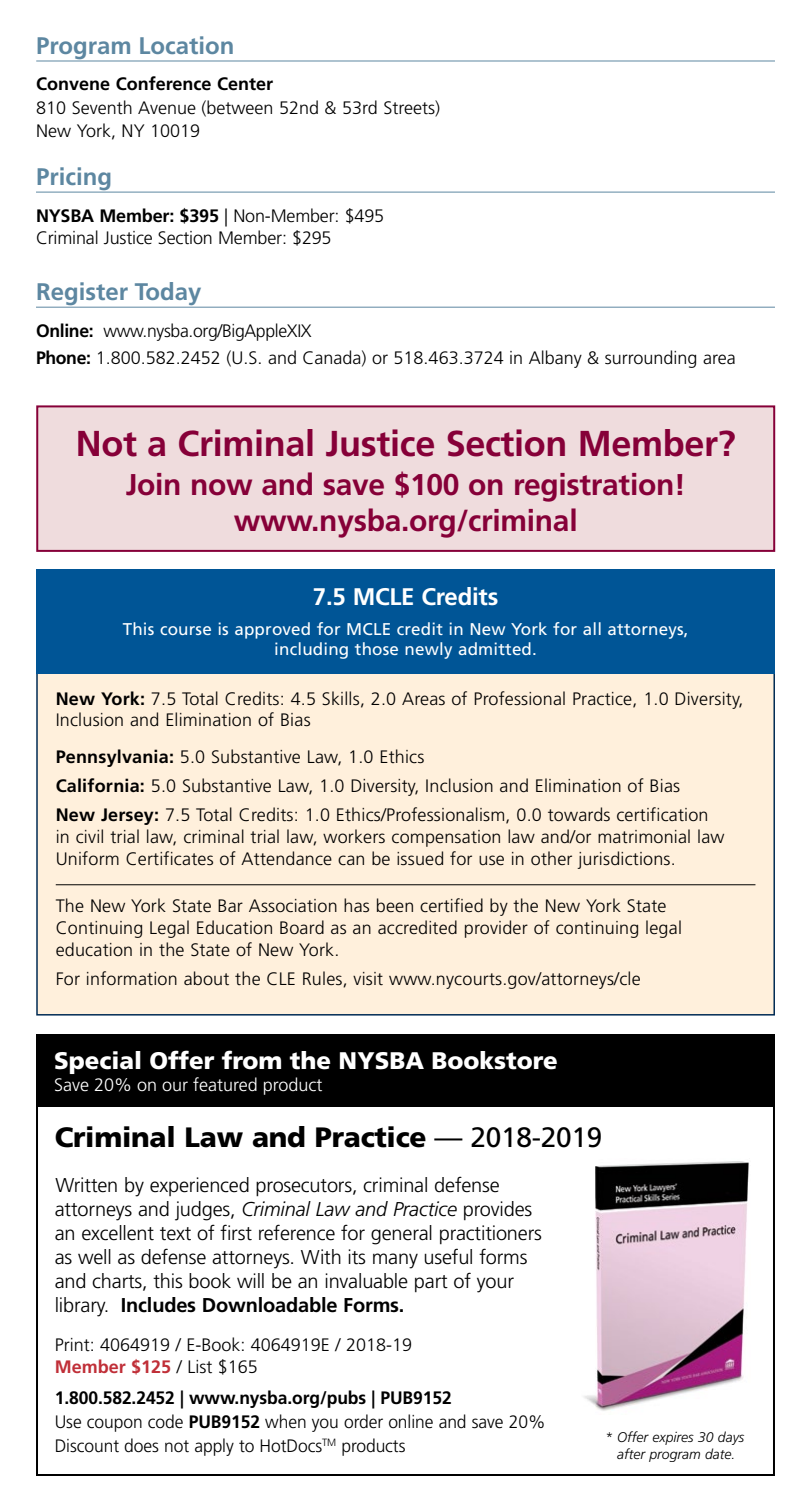
<style>
.page{position:relative;width:811px;height:1512px;background:#fff}
.page>*{position:absolute;margin:0;border:0;box-sizing:border-box;transform-origin:0 0}
.t1{font:700 36px "Frutiger";letter-spacing:-.01em;color:#860038}
.t2{font:700 30px/36px "Frutiger";letter-spacing:-.01em;color:#860038;text-align:center}
.t3{font:900 28px "Frutiger";letter-spacing:-.01em;color:#000}
.t4{font:700 24px "Frutiger";color:#5d87a1}
.t5{font:900 24px "Frutiger";color:#fff}
.t6{font:700 24px "Frutiger";letter-spacing:-.01em;color:#fff}
.t7{font:300 20px/24px "Frutiger";letter-spacing:-.01em;color:#000}
.t8{font:300 18px/22px "Frutiger";letter-spacing:.01em;color:#000}
.t9{font:300 18px/21.6px "Frutiger";letter-spacing:-.01em;color:#000}
.t10{font:300 18px "Frutiger";color:#fff}
.t11{font:700 18px "Frutiger";color:#000}
.t12{font:17px/20.4px "Frutiger";letter-spacing:.01em;color:#fff;text-align:center}
.t13{font:italic 300 14px/17px "Frutiger";color:#000;text-align:center}
.s1{font-weight:700}
.s2{font-weight:400}
.s3{font-style:italic}
.s4{font-weight:700;color:#c02f38}
</style>
<div class="page">
<div style="left:37px;top:672px;width:737px;height:343px;background:#fff0dc"></div>
<hr style="left:56px;top:884px;width:699px;height:1px;background:#000">
<div style="left:36px;top:569px;width:739px;height:105px;background:#005596"></div>
<hr style="left:36px;top:60px;width:739px;height:2px;background:#5d87a1">
<hr style="left:36px;top:192px;width:739px;height:1px;background:#5d87a1">
<hr style="left:36px;top:307px;width:739px;height:1px;background:#5d87a1">
<div style="left:36px;top:1034px;width:739px;height:73px;background:#000"></div>
<img style="left:584px;top:1161px;width:165px;height:250px">
<div style="left:37px;top:406px;width:737px;height:145px;background:#efdcdd"></div>
<div style="left:36px;top:405px;width:739px;height:147px;border:2px solid #860038"></div>
<h3 class="t4" style="left:36px;top:32px;width:200px">Program Location</h3>
<p class="t11" style="left:36px;top:73px;width:238px">Convene Conference Center</p>
<p class="t8" style="left:36px;top:96px;width:405px;line-height:24px">810 Seventh Avenue (between 52nd &amp; 53rd Streets)<br>New York, NY 10019</p>
<h3 class="t4" style="left:36px;top:163px;width:78px">Pricing</h3>
<p class="t9" style="left:36px;top:206px;width:350px"><span class="s1">NYSBA Member: $395</span> | Non-Member: $495<br>Criminal Justice Section Member: $295</p>
<h3 class="t4" style="left:36px;top:278px;width:167px">Register Today</h3>
<p class="t8" style="left:36px;top:318px;width:701px;line-height:27px"><span class="s1">Online:</span> www.nysba.org/BigAppleXIX<br><span class="s1">Phone:</span> 1.800.582.2452 (U.S. and Canada) or 518.463.3724 in Albany &amp; surrounding area</p>
<h1 class="t1" style="left:76px;top:422px;width:661px">Not a Criminal Justice Section Member?</h1>
<h2 class="t2" style="left:126px;top:467px;width:561px">Join now and save $100 on registration! www.nysba.org/criminal</h2>
<h3 class="t6" style="left:313px;top:583px;width:187px">7.5 MCLE Credits</h3>
<p class="t12" style="left:123px;top:619px;width:567px">This course is approved for MCLE credit in New York for all attorneys, including those newly admitted.</p>
<p class="t8" style="left:56px;top:688px;width:689px"><span class="s1">New York:</span> 7.5 Total Credits: 4.5 Skills, 2.0 Areas of Professional Practice, 1.0 Diversity,<br>Inclusion and Elimination of Bias</p>
<p class="t8" style="left:56px;top:742px;width:654px;line-height:29.2px"><span class="s1">Pennsylvania:</span> 5.0 Substantive Law, 1.0 Ethics<br><span class="s1">California:</span> 5.0 Substantive Law, 1.0 Diversity, Inclusion and Elimination of Bias<br><span class="s1">New Jersey:</span> 7.5 Total Credits: 1.0 Ethics/Professionalism, 0.0 towards certification</p>
<p class="t8" style="left:56px;top:826px;width:670px">in civil trial law, criminal trial law, workers compensation law and/or matrimonial law<br>Uniform Certificates of Attendance can be issued for use in other jurisdictions.</p>
<p class="t8" style="left:56px;top:895px;width:628px">The New York State Bar Association has been certified by the New York State<br>Continuing Legal Education Board as an accredited provider of continuing legal education in the State of New York.</p>
<p class="t8" style="left:56px;top:968px;width:586px">For information about the CLE Rules, visit www.nycourts.gov/attorneys/cle</p>
<h3 class="t5" style="left:54px;top:1046px;width:505px">Special Offer from the NYSBA Bookstore</h3>
<p class="t10" style="left:54px;top:1074px;width:270px">Save 20% on our featured product</p>
<h3 class="t3" style="left:55px;top:1120px;width:549px">Criminal Law and Practice <span class="s2">— 2018-2019</span></h3>
<p class="t7" style="left:55px;top:1173px;width:489px">Written by experienced prosecutors, criminal defense attorneys and judges, <span class="s3">Criminal Law and Practice</span> provides an excellent text of first reference for general practitioners as well as defense attorneys. With its many useful forms and charts, this book will be an invaluable part of your library. <span class="s1">Includes Downloadable Forms.</span></p>
<p class="t8" style="left:55px;top:1335px;width:359px">Print: 4064919 / E-Book: 4064919E / 2018-19<br><span class="s4">Member $125</span> / List $165</p>
<p class="t8" style="left:55px;top:1386px;width:492px;line-height:24px"><span class="s1">1.800.582.2452 | www.nysba.org/pubs | PUB9152<br></span>Use coupon code <span class="s1">PUB9152</span> when you order online and save 20%<br>Discount does not apply to HotDocs<sup>TM</sup> products</p>
<p class="t13" style="left:605px;top:1428px;width:141px">* Offer expires 30 days after program date.</p>
</div>
